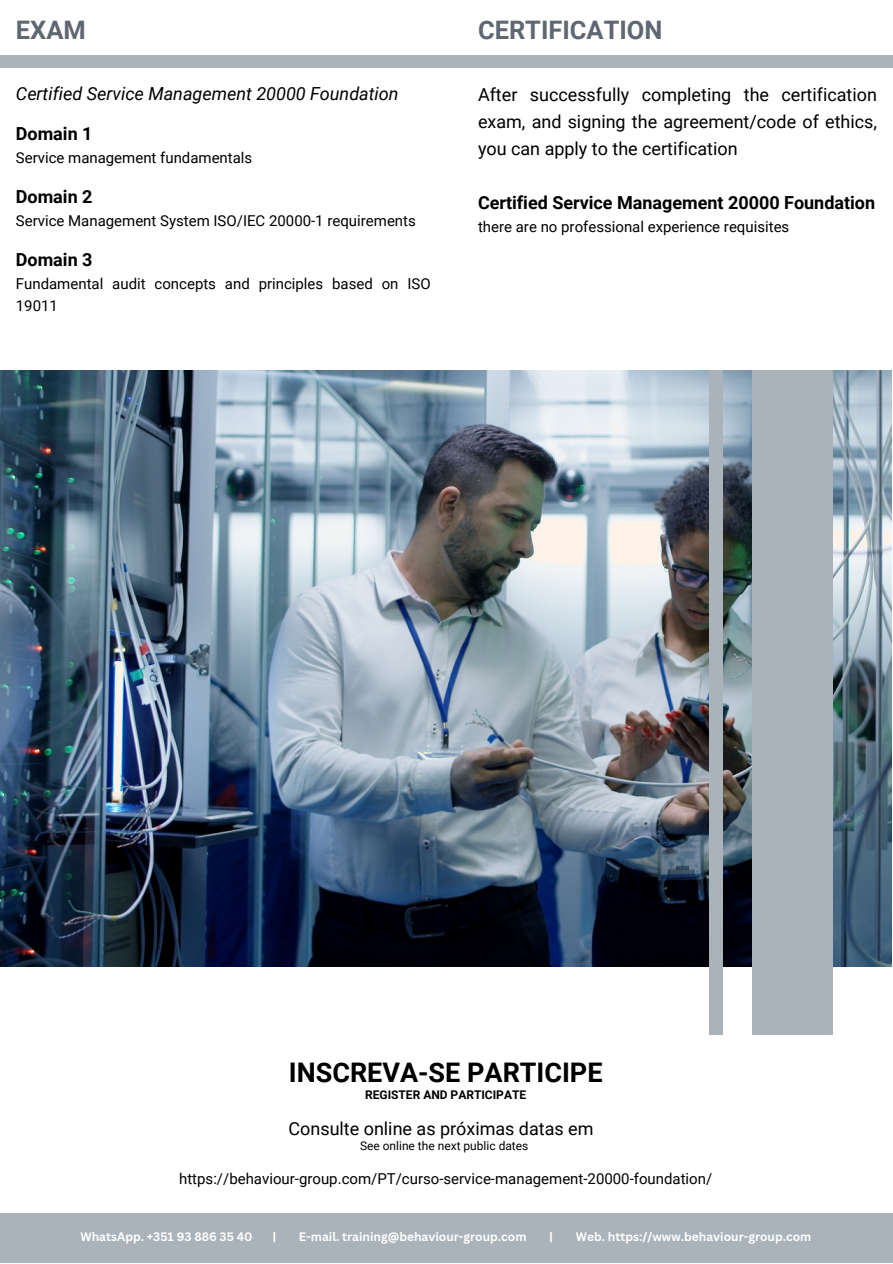
<style>
.page{position:relative;width:893px;height:1264px;background:#fff}
.page>*{position:absolute;margin:0;border:0;box-sizing:border-box;transform-origin:0 0}
.t1{font:700 27px "Roboto";color:#000}
.t2{font:700 25.5px "Roboto";color:#5e6772}
.t3{font:18px/27px "Roboto";color:#000;text-align:justify}
.t4{font:700 18px "Roboto";color:#000}
.t5{font:italic 18px "Roboto";color:#000}
.t6{font:15px/22.5px "Roboto";color:#000}
.t7{font:700 12px "Canva Sans";color:#fff}
.t8{font:12px "Roboto";color:#000}
.t9{font:700 12px "Roboto";color:#000}
</style>
<div class="page">
<img style="left:0;top:370px;width:891px;height:596px">
<div style="left:0;top:55px;width:892px;height:13px;background:#aab3b9"></div>
<div style="left:752px;top:370px;width:80px;height:664px;background:#aab3b9"></div>
<div style="left:709px;top:370px;width:14px;height:664px;background:#aab3b9"></div>
<div style="left:0;top:1212px;width:892px;height:50px;background:#aab3b9"></div>
<p class="t2" style="left:16px;top:15px;width:71px">EXAM</p>
<p class="t2" style="left:478px;top:15px;width:186px">CERTIFICATION</p>
<p class="t5" style="left:16px;top:83px;width:384px">Certified Service Management 20000 Foundation</p>
<p class="t4" style="left:16px;top:124px;width:78px">Domain 1</p>
<p class="t6" style="left:16px;top:146px;width:238px">Service management fundamentals</p>
<p class="t4" style="left:16px;top:187px;width:78px">Domain 2</p>
<p class="t6" style="left:16px;top:209px;width:401px">Service Management System ISO/IEC 20000-1 requirements</p>
<p class="t4" style="left:16px;top:250px;width:78px">Domain 3</p>
<p class="t6" style="left:16px;top:272px;width:416px">Fundamental audit concepts and principles based on ISO<br>19011</p>
<p class="t3" style="left:478px;top:82px;width:400px">After successfully completing the certification exam, and signing the agreement/code of ethics, you can apply to the certification</p>
<p class="t4" style="left:478px;top:193px;width:398px">Certified Service Management 20000 Foundation</p>
<p class="t6" style="left:478px;top:215px;width:313px">there are no professional experience requisites</p>
<p class="t1" style="left:289px;top:1056px;width:315px">INSCREVA-SE PARTICIPE</p>
<p class="t9" style="left:365px;top:1087px;width:163px">REGISTER AND PARTICIPATE</p>
<p class="t3" style="left:288px;top:1114px;width:306px">Consulte online as próximas datas em</p>
<p class="t8" style="left:360px;top:1139px;width:170px">See online the next public dates</p>
<p class="t6" style="left:179px;top:1167px;width:534px">https://behaviour-group.com/PT/curso-service-management-20000-foundation/</p>
<p class="t7" style="left:80px;top:1228px;width:173px">WhatsApp. +351 93 886 35 40</p>
<p class="t7" style="left:272px;top:1228px;width:5px">|</p>
<p class="t7" style="left:299px;top:1228px;width:229px">E-mail. training@behaviour-group.com</p>
<p class="t7" style="left:549px;top:1228px;width:5px">|</p>
<p class="t7" style="left:575px;top:1228px;width:237px">Web. https://www.behaviour-group.com</p>
</div>
